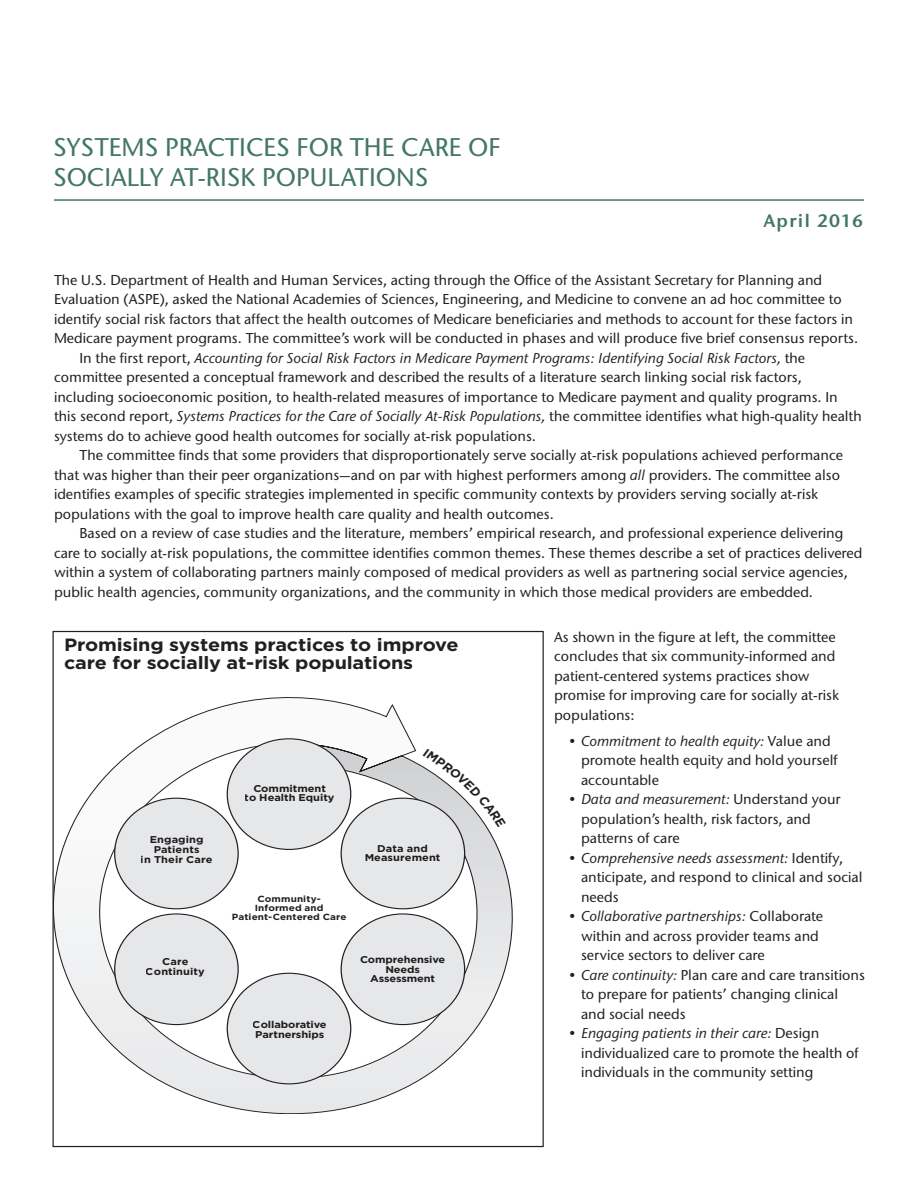
<style>
.page{position:relative;width:918px;height:1188px;background:#fff}
.page>*{position:absolute;margin:0;border:0;box-sizing:border-box;transform-origin:0 0}
.t1{font:500 25.5px/30.6px "Stone Sans ITC Std";color:#427666}
.t2{font:600 18px "Stone Sans ITC Pro";letter-spacing:.07em;color:#427666}
.t3{font:700 17.7px/17.7px "Gotham";letter-spacing:-.01em;color:#231f20;scale:1.12 1}
.paragraph{font:500 14.25px/19.5px "Stone Sans ITC Std";color:#231f20}
.bullet{font:500 14.25px/19.5px "Stone Sans ITC Std";color:#231f20}
.t4{font:700 9.9px/9.9px "Gotham";color:#231f20;text-align:center;scale:1.12 1}
.t5{font:700 8.85px/8.9px "Gotham";letter-spacing:.01em;color:#231f20;text-align:center;scale:1.12 1}
.s1{font-style:italic}
</style>
<div class="page">
<hr style="left:54px;top:199px;width:810px;height:2px;background:#427666">
<svg style="left:54px;top:697px;width:459px;height:417px"></svg>
<div style="left:115px;top:798px;width:123px;height:111px;background:#e6e7e9;border-radius:50%"></div>
<div style="left:115px;top:914px;width:123px;height:111px;background:#e6e7e9;border-radius:50%"></div>
<div style="left:227px;top:973px;width:124px;height:111px;background:#e6e7e9;border-radius:50%"></div>
<div style="left:341px;top:914px;width:124px;height:111px;background:#e6e7e9;border-radius:50%"></div>
<div style="left:341px;top:798px;width:124px;height:111px;background:#e6e7e9;border-radius:50%"></div>
<div style="left:227px;top:739px;width:124px;height:110px;background:#e6e7e9;border-radius:50%"></div>
<svg style="left:423px;top:749px;width:83px;height:79px"></svg>
<p class="t1" style="left:53px;top:132px;width:449px">SYSTEMS PRACTICES FOR THE CARE OF<br>SOCIALLY AT-RISK POPULATIONS</p>
<p class="t2" style="left:764px;top:209px;width:101px">April 2016</p>
<p class="paragraph" style="left:54px;top:270px;width:806px">The U.S. Department of Health and Human Services, acting through the Office of the Assistant Secretary for Planning and Evaluation (ASPE), asked the National Academies of Sciences, Engineering, and Medicine to convene an ad hoc committee to identify social risk factors that affect the health outcomes of Medicare beneficiaries and methods to account for these factors in Medicare payment programs. The committee’s work will be conducted in phases and will produce five brief consensus reports.</p>
<p class="paragraph" style="left:54px;top:348px;width:809px;text-indent:25px">In the first report, <span class="s1">Accounting for Social Risk Factors in Medicare Payment Programs: Identifying Social Risk Factors,</span> the committee presented a conceptual framework and described the results of a literature search linking social risk factors, including socioeconomic position, to health-related measures of importance to Medicare payment and quality programs. In this second report, <span class="s1">Systems Practices for the Care of Socially At-Risk Populations,</span> the committee identifies what high-quality health systems do to achieve good health outcomes for socially at-risk populations.</p>
<p class="paragraph" style="left:54px;top:445px;width:791px;text-indent:25px">The committee finds that some providers that disproportionately serve socially at-risk populations achieved performance that was higher than their peer organizations—and on par with highest performers among <span class="s1">all</span> providers. The committee also identifies examples of specific strategies implemented in specific community contexts by providers serving socially at-risk populations with the goal to improve health care quality and health outcomes.</p>
<p class="paragraph" style="left:54px;top:523px;width:810px;text-indent:25px">Based on a review of case studies and the literature, members’ empirical research, and professional experience delivering care to socially at-risk populations, the committee identifies common themes. These themes describe a set of practices delivered within a system of collaborating partners mainly composed of medical providers as well as partnering social service agencies, public health agencies, community organizations, and the community in which those medical providers are embedded.</p>
<p class="t3" style="left:64px;top:635px;width:354px">Promising systems practices to improve care for socially at-risk populations</p>
<p class="t4" style="left:141px;top:834px;width:65px">Engaging<br>Patients<br>in Their Care</p>
<p class="t4" style="left:146px;top:957px;width:54px">Care<br>Continuity</p>
<p class="t4" style="left:245px;top:783px;width:82px">Commitment<br>to Health Equity</p>
<p class="t5" style="left:232px;top:894px;width:104px">Community-<br>Informed and<br>Patient-Centered Care</p>
<p class="t4" style="left:365px;top:843px;width:69px">Data and<br>Measurement</p>
<p class="t4" style="left:360px;top:954px;width:78px">Comprehensive<br>Needs<br>Assessment</p>
<p class="t4" style="left:253px;top:1019px;width:67px;text-align:left">Collaborative<br>Partnerships</p>
<p class="paragraph" style="left:554px;top:627px;width:287px">As shown in the figure at left, the committee concludes that six community-informed and patient-centered systems practices show promise for improving care for socially at-risk populations:</p>
<p class="bullet" style="left:581px;top:731px;width:258px;text-indent:-12px">• <span class="s1">Commitment to health equity:</span> Value and promote health equity and hold yourself accountable</p>
<p class="bullet" style="left:581px;top:790px;width:261px;text-indent:-12px">• <span class="s1">Data and measurement:</span> Understand your population’s health, risk factors, and patterns of care</p>
<p class="bullet" style="left:581px;top:848px;width:283px;text-indent:-12px">• <span class="s1">Comprehensive needs assessment:</span> Identify, anticipate, and respond to clinical and social needs</p>
<p class="bullet" style="left:581px;top:907px;width:244px;text-indent:-12px">• <span class="s1">Collaborative partnerships:</span> Collaborate within and across provider teams and service sectors to deliver care</p>
<p class="bullet" style="left:581px;top:965px;width:285px;text-indent:-12px">• <span class="s1">Care continuity:</span> Plan care and care transitions to prepare for patients’ changing clinical and social needs</p>
<p class="bullet" style="left:581px;top:1024px;width:279px;text-indent:-12px">• <span class="s1">Engaging patients in their care:</span> Design individualized care to promote the health of individuals in the community setting</p>
</div>
